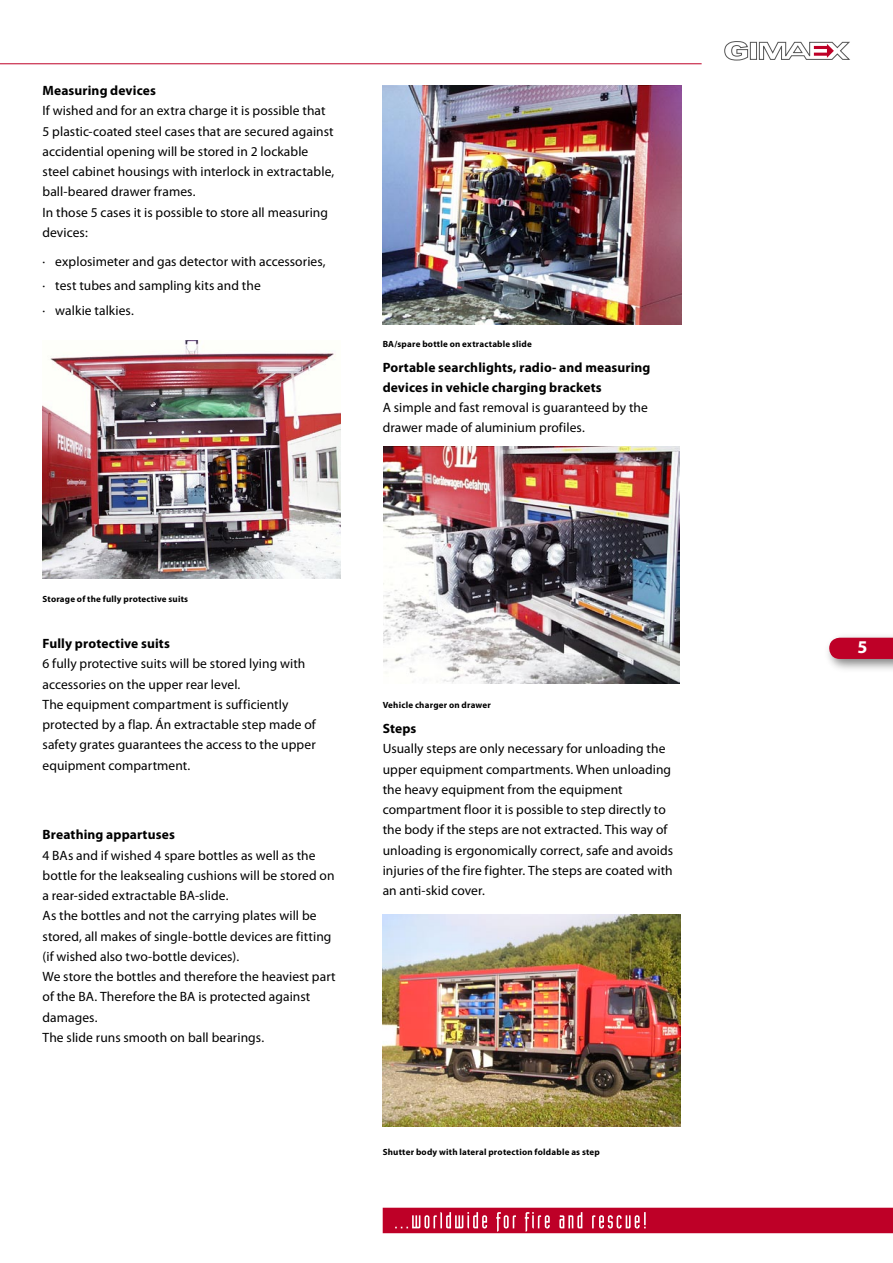
<style>
.page{position:relative;width:893px;height:1263px;background:#fff}
.page>*{position:absolute;margin:0;border:0;box-sizing:border-box;transform-origin:0 0}
.t1{font:700 18px "Myriad Pro";color:#fff}
.Fliesstext{font:13.5px/20.2px "Myriad Pro";letter-spacing:.005em;color:#000}
.Fliesstext-2{font:700 13.5px/20.2px "Myriad Pro";letter-spacing:.01em;color:#000}
.Aufzählung{font:13.5px "Myriad Pro";letter-spacing:.005em;color:#000}
.Bildunterschriften{font:700 9px "Myriad Pro";letter-spacing:.025em;color:#000}
.s1{font-weight:700}
.s2{font-weight:400}
</style>
<div class="page">
<div style="left:383px;top:1208px;width:510px;height:25px;background:#be0027"></div>
<svg style="left:395px;top:1212px;width:92px;height:16px"></svg>
<svg style="left:496px;top:1212px;width:20px;height:20px"></svg>
<svg style="left:525px;top:1212px;width:25px;height:20px"></svg>
<svg style="left:559px;top:1212px;width:23px;height:16px"></svg>
<svg style="left:592px;top:1212px;width:54px;height:16px"></svg>
<svg style="left:758px;top:41px;width:92px;height:18px"></svg>
<div style="left:750px;top:42px;width:7px;height:18px;border:1px solid #565656"></div>
<svg style="left:724px;top:41px;width:24px;height:20px"></svg>
<div style="left:823px;top:631px;width:70px;height:43px;background:#000;opacity:.5"></div>
<svg style="left:829px;top:638px;width:64px;height:21px"></svg>
<hr style="left:0;top:63px;width:702px;height:1px;background:#be0027">
<img style="left:383px;top:85px;width:299px;height:239px">
<img style="left:43px;top:340px;width:297px;height:238px">
<img style="left:383px;top:914px;width:297px;height:213px">
<img style="left:383px;top:446px;width:297px;height:238px">
<p class="Fliesstext" style="left:43px;top:81px;width:293px"><span class="s1">Measuring devices<br></span>If wished and for an extra charge it is possible that 5 plastic-coated steel cases that are secured against accidential opening will be stored in 2 lockable steel cabinet housings with interlock in extractable, ball-beared drawer frames.<br>In those 5 cases it is possible to store all measuring devices:</p>
<p class="Aufzählung" style="left:43px;top:254px;width:285px">· explosimeter and gas detector with accessories,</p>
<p class="Aufzählung" style="left:43px;top:278px;width:220px">· test tubes and sampling kits and the</p>
<p class="Aufzählung" style="left:43px;top:303px;width:93px">· walkie talkies.</p>
<p class="Bildunterschriften" style="left:383px;top:339px;width:151px">BA/spare bottle on extractable slide</p>
<p class="Fliesstext-2" style="left:383px;top:357px;width:269px">Portable searchlights, radio- and measuring devices in vehicle charging brackets<br><span class="s2">A simple and fast removal is guaranteed by the drawer made of aluminium profiles.</span></p>
<p class="Bildunterschriften" style="left:43px;top:594px;width:147px">Storage of the fully protective suits</p>
<p class="Fliesstext" style="left:43px;top:634px;width:275px"><span class="s1">Fully protective suits<br></span>6 fully protective suits will be stored lying with accessories on the upper rear level.<br>The equipment compartment is sufficiently protected by a flap. Án extractable step made of safety grates guarantees the access to the upper equipment compartment.</p>
<p class="Fliesstext" style="left:43px;top:825px;width:295px"><span class="s1">Breathing appartuses<br></span>4 BAs and if wished 4 spare bottles as well as the bottle for the leaksealing cushions will be stored on a rear-sided extractable BA-slide.<br>As the bottles and not the carrying plates will be stored, all makes of single-bottle devices are fitting (if wished also two-bottle devices).<br>We store the bottles and therefore the heaviest part of the BA. Therefore the BA is protected against damages.<br>The slide runs smooth on ball bearings.</p>
<p class="Bildunterschriften" style="left:383px;top:700px;width:110px">Vehicle charger on drawer</p>
<p class="Fliesstext" style="left:383px;top:719px;width:292px"><span class="s1">Steps<br></span>Usually steps are only necessary for unloading the upper equipment compartments. When unloading the heavy equipment from the equipment compartment floor it is possible to step directly to the body if the steps are not extracted. This way of unloading is ergonomically correct, safe and avoids injuries of the fire fighter. The steps are coated with an anti-skid cover.</p>
<p class="Bildunterschriften" style="left:383px;top:1147px;width:219px">Shutter body with lateral protection foldable as step</p>
<h1 class="t1" style="left:857px;top:637px;width:11px">5</h1>
</div>
